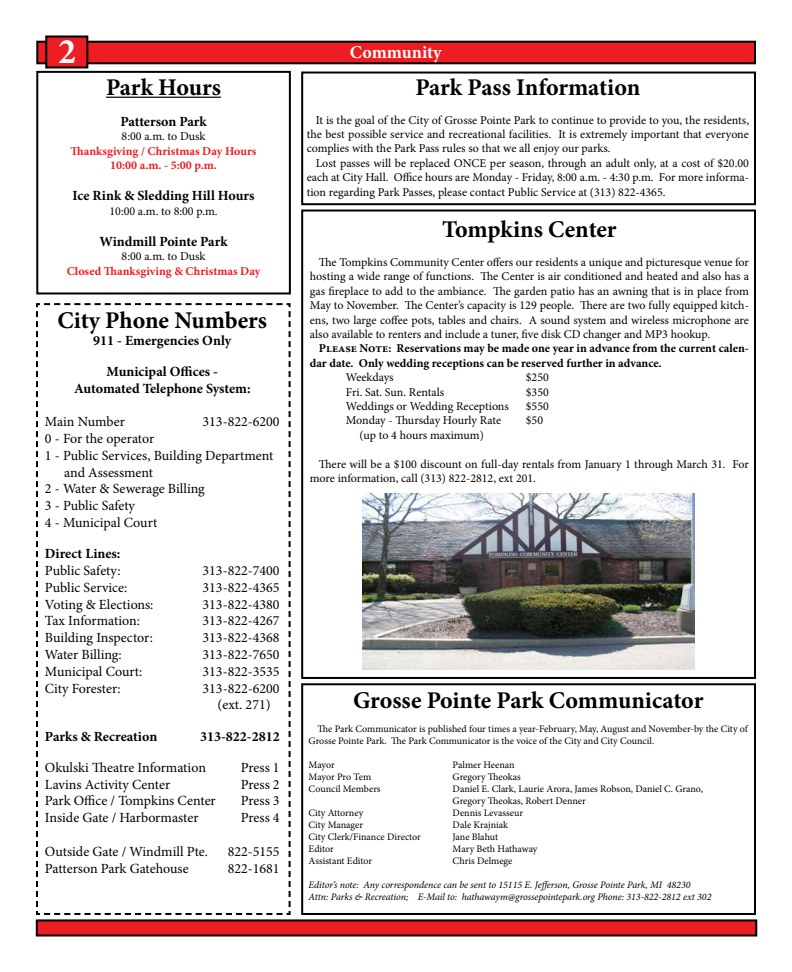
<style>
.page{position:relative;width:792px;height:972px;background:#fff}
.page>*{position:absolute;margin:0;border:0;box-sizing:border-box;transform-origin:0 0}
.t1{font:700 36px "Minion Pro";color:#fbfbfb}
.t2{font:700 24px "Minion Pro";letter-spacing:-.02em;color:#000}
.t3{font:700 18px "Minion Pro";color:#fff}
.t4{font:14px/16.8px "Minion Pro";color:#000;text-align:center}
.t5{font:700 14px/16.8px "Minion Pro";color:#000;text-align:center}
.t6{font:12px/14.4px "Minion Pro";color:#000;text-align:justify}
.t7{font:700 12px/14.4px "Minion Pro";color:#000}
.t8{font:700 12px/14.4px "Minion Pro";letter-spacing:.005em;color:#ed1d24;text-align:center}
.t9{font:10px/12px "Minion Pro";letter-spacing:-.005em;color:#000}
.t10{font:italic 10px/12px "Minion Pro";letter-spacing:-.005em;color:#000}
</style>
<div class="page">
<div style="left:36px;top:71px;width:255px;height:223px;border:2px solid #000"></div>
<hr style="left:106px;top:97px;width:115px;height:1px;background:#000">
<svg style="left:36px;top:303px;width:255px;height:612px"></svg>
<div style="left:301px;top:72px;width:455px;height:133px;border:2px solid #000"></div>
<div style="left:301px;top:210px;width:455px;height:469px;border:2px solid #000"></div>
<div style="left:301px;top:683px;width:455px;height:232px;border:2px solid #000"></div>
<div style="left:37px;top:920px;width:719px;height:16px;background:#ed1d24"></div>
<div style="left:36px;top:919px;width:721px;height:17px;border:2px solid #000"></div>
<div style="left:37px;top:42px;width:718px;height:21px;background:#ed1d24"></div>
<div style="left:36px;top:41px;width:720px;height:23px;border:2px solid #000"></div>
<div style="left:46px;top:36px;width:41px;height:32px;background:#ed1d24"></div>
<div style="left:45px;top:36px;width:43px;height:32px;border:2px solid #000"></div>
<img style="left:362px;top:494px;width:333px;height:176px">
<h1 class="t1" style="left:58px;top:26px;width:20px">2</h1>
<h3 class="t3" style="left:350px;top:40px;width:94px">Community</h3>
<h2 class="t2" style="left:106px;top:70px;width:117px">Park Hours</h2>
<p class="t5" style="left:120px;top:113px;width:88px">Patterson Park</p>
<p class="t6" style="left:122px;top:129px;width:85px">8:00 a.m. to Dusk</p>
<p class="t8" style="left:71px;top:144px;width:187px">Thanksgiving / Christmas Day Hours<br>10:00 a.m. - 5:00 p.m.</p>
<p class="t5" style="left:73px;top:187px;width:184px">Ice Rink &amp; Sledding Hill Hours</p>
<p class="t6" style="left:109px;top:204px;width:110px">10:00 a.m. to 8:00 p.m.</p>
<p class="t5" style="left:100px;top:233px;width:130px">Windmill Pointe Park</p>
<p class="t6" style="left:122px;top:249px;width:85px">8:00 a.m. to Dusk</p>
<p class="t8" style="left:67px;top:264px;width:196px">Closed Thanksgiving &amp; Christmas Day</p>
<h2 class="t2" style="left:58px;top:303px;width:211px">City Phone Numbers</h2>
<p class="t5" style="left:93px;top:332px;width:140px">911 - Emergencies Only</p>
<p class="t5" style="left:74px;top:363px;width:178px">Municipal Offices -<br>Automated Telephone System:</p>
<p class="t4" style="left:45px;top:413px;width:81px">Main Number</p>
<p class="t4" style="left:203px;top:413px;width:79px">313-822-6200</p>
<p class="t4" style="left:45px;top:430px;width:111px">0 - For the operator</p>
<p class="t4" style="left:45px;top:447px;width:230px">1 - Public Services, Building Department</p>
<p class="t4" style="left:64px;top:464px;width:91px">and Assessment</p>
<p class="t4" style="left:45px;top:481px;width:161px">2 - Water &amp; Sewerage Billing</p>
<p class="t4" style="left:45px;top:497px;width:92px">3 - Public Safety</p>
<p class="t4" style="left:45px;top:514px;width:114px">4 - Municipal Court</p>
<p class="t5" style="left:45px;top:545px;width:77px">Direct Lines:</p>
<p class="t4" style="left:45px;top:562px;width:77px">Public Safety:</p>
<p class="t4" style="left:203px;top:562px;width:79px">313-822-7400</p>
<p class="t4" style="left:45px;top:579px;width:84px">Public Service:</p>
<p class="t4" style="left:203px;top:579px;width:79px">313-822-4365</p>
<p class="t4" style="left:45px;top:596px;width:110px">Voting &amp; Elections:</p>
<p class="t4" style="left:203px;top:596px;width:79px">313-822-4380</p>
<p class="t4" style="left:45px;top:613px;width:96px">Tax Information:</p>
<p class="t4" style="left:203px;top:613px;width:79px">313-822-4267</p>
<p class="t4" style="left:45px;top:629px;width:109px">Building Inspector:</p>
<p class="t4" style="left:203px;top:629px;width:79px">313-822-4368</p>
<p class="t4" style="left:45px;top:646px;width:78px">Water Billing:</p>
<p class="t4" style="left:203px;top:646px;width:79px">313-822-7650</p>
<p class="t4" style="left:45px;top:663px;width:99px">Municipal Court:</p>
<p class="t4" style="left:203px;top:663px;width:79px">313-822-3535</p>
<p class="t4" style="left:45px;top:680px;width:77px">City Forester:</p>
<p class="t4" style="left:203px;top:680px;width:79px">313-822-6200 (ext. 271)</p>
<p class="t5" style="left:45px;top:728px;width:114px">Parks &amp; Recreation</p>
<p class="t5" style="left:200px;top:728px;width:81px">313-822-2812</p>
<p class="t4" style="left:45px;top:759px;width:163px">Okulski Theatre Information</p>
<p class="t4" style="left:241px;top:759px;width:40px">Press 1</p>
<p class="t4" style="left:45px;top:776px;width:127px">Lavins Activity Center</p>
<p class="t4" style="left:241px;top:776px;width:40px">Press 2</p>
<p class="t4" style="left:45px;top:793px;width:172px">Park Office / Tompkins Center</p>
<p class="t4" style="left:241px;top:793px;width:40px">Press 3</p>
<p class="t4" style="left:45px;top:809px;width:155px">Inside Gate / Harbormaster</p>
<p class="t4" style="left:241px;top:809px;width:40px">Press 4</p>
<p class="t4" style="left:45px;top:843px;width:165px">Outside Gate / Windmill Pte.</p>
<p class="t4" style="left:228px;top:843px;width:54px">822-5155</p>
<p class="t4" style="left:45px;top:860px;width:145px">Patterson Park Gatehouse</p>
<p class="t4" style="left:228px;top:860px;width:54px">822-1681</p>
<h2 class="t2" style="left:415px;top:70px;width:226px">Park Pass Information</h2>
<p class="t6" style="left:307px;top:113px;width:444px;text-indent:9px">It is the goal of the City of Grosse Pointe Park to continue to provide to you, the residents, the best possible service and recreational facilities. It is extremely important that everyone complies with the Park Pass rules so that we all enjoy our parks.</p>
<p class="t6" style="left:307px;top:156px;width:444px;text-indent:9px">Lost passes will be replaced ONCE per season, through an adult only, at a cost of $20.00 each at City Hall. Office hours are Monday - Friday, 8:00 a.m. - 4:30 p.m. For more informa&shy;tion regarding Park Passes, please contact Public Service at (313) 822-4365.</p>
<h2 class="t2" style="left:442px;top:213px;width:176px">Tompkins Center</h2>
<p class="t6" style="left:310px;top:255px;width:441px;text-indent:9px">The Tompkins Community Center offers our residents a unique and picturesque venue for hosting a wide range of functions. The Center is air conditioned and heated and also has a gas fireplace to add to the ambiance. The garden patio has an awning that is in place from May to November. The Center’s capacity is 129 people. There are two fully equipped kitch&shy;ens, two large coffee pots, tables and chairs. A sound system and wireless microphone are also available to renters and include a tuner, five disk CD changer and MP3 hookup.</p>
<p class="t7" style="left:310px;top:341px;width:441px;text-indent:9px">Please Note: Reservations may be made one year in advance from the current calen&shy;dar date. Only wedding receptions can be reserved further in advance.</p>
<p class="t6" style="left:346px;top:370px;width:49px">Weekdays</p>
<p class="t6" style="left:526px;top:370px;width:25px">$250</p>
<p class="t6" style="left:346px;top:385px;width:100px">Fri. Sat. Sun. Rentals</p>
<p class="t6" style="left:526px;top:385px;width:25px">$350</p>
<p class="t6" style="left:346px;top:399px;width:165px">Weddings or Wedding Receptions</p>
<p class="t6" style="left:526px;top:399px;width:25px">$550</p>
<p class="t6" style="left:346px;top:413px;width:157px">Monday - Thursday Hourly Rate</p>
<p class="t6" style="left:526px;top:413px;width:19px">$50</p>
<p class="t6" style="left:359px;top:428px;width:126px">(up to 4 hours maximum)</p>
<p class="t6" style="left:310px;top:457px;width:441px;text-indent:9px">There will be a $100 discount on full-day rentals from January 1 through March 31. For more information, call (313) 822-2812, ext 201.</p>
<h2 class="t2" style="left:353px;top:683px;width:352px">Grosse Pointe Park Communicator</h2>
<p class="t9" style="left:309px;top:723px;width:441px;text-indent:9px">The Park Communicator is published four times a year-February, May, August and November-by the City of<br>Grosse Pointe Park. The Park Communicator is the voice of the City and City Council.</p>
<p class="t9" style="left:309px;top:759px;width:28px">Mayor</p>
<p class="t9" style="left:453px;top:759px;width:63px">Palmer Heenan</p>
<p class="t9" style="left:309px;top:771px;width:64px">Mayor Pro Tem</p>
<p class="t9" style="left:453px;top:771px;width:70px">Gregory Theokas</p>
<p class="t9" style="left:309px;top:783px;width:74px">Council Members</p>
<p class="t9" style="left:453px;top:783px;width:252px">Daniel E. Clark, Laurie Arora, James Robson, Daniel C. Grano,<br>Gregory Theokas, Robert Denner</p>
<p class="t9" style="left:309px;top:807px;width:56px">City Attorney</p>
<p class="t9" style="left:453px;top:807px;width:72px">Dennis Levasseur</p>
<p class="t9" style="left:309px;top:819px;width:56px">City Manager</p>
<p class="t9" style="left:453px;top:819px;width:57px">Dale Krajniak</p>
<p class="t9" style="left:309px;top:831px;width:114px">City Clerk/Finance Director</p>
<p class="t9" style="left:453px;top:831px;width:47px">Jane Blahut</p>
<p class="t9" style="left:309px;top:843px;width:27px">Editor</p>
<p class="t9" style="left:453px;top:843px;width:86px">Mary Beth Hathaway</p>
<p class="t9" style="left:309px;top:855px;width:65px">Assistant Editor</p>
<p class="t9" style="left:453px;top:855px;width:61px">Chris Delmege</p>
<p class="t10" style="left:309px;top:879px;width:404px">Editor’s note: Any correspondence can be sent to 15115 E. Jefferson, Grosse Pointe Park, MI 48230<br>Attn: Parks &amp; Recreation; E-Mail to: hathawaym@grossepointepark.org Phone: 313-822-2812 ext 302</p>
</div>
